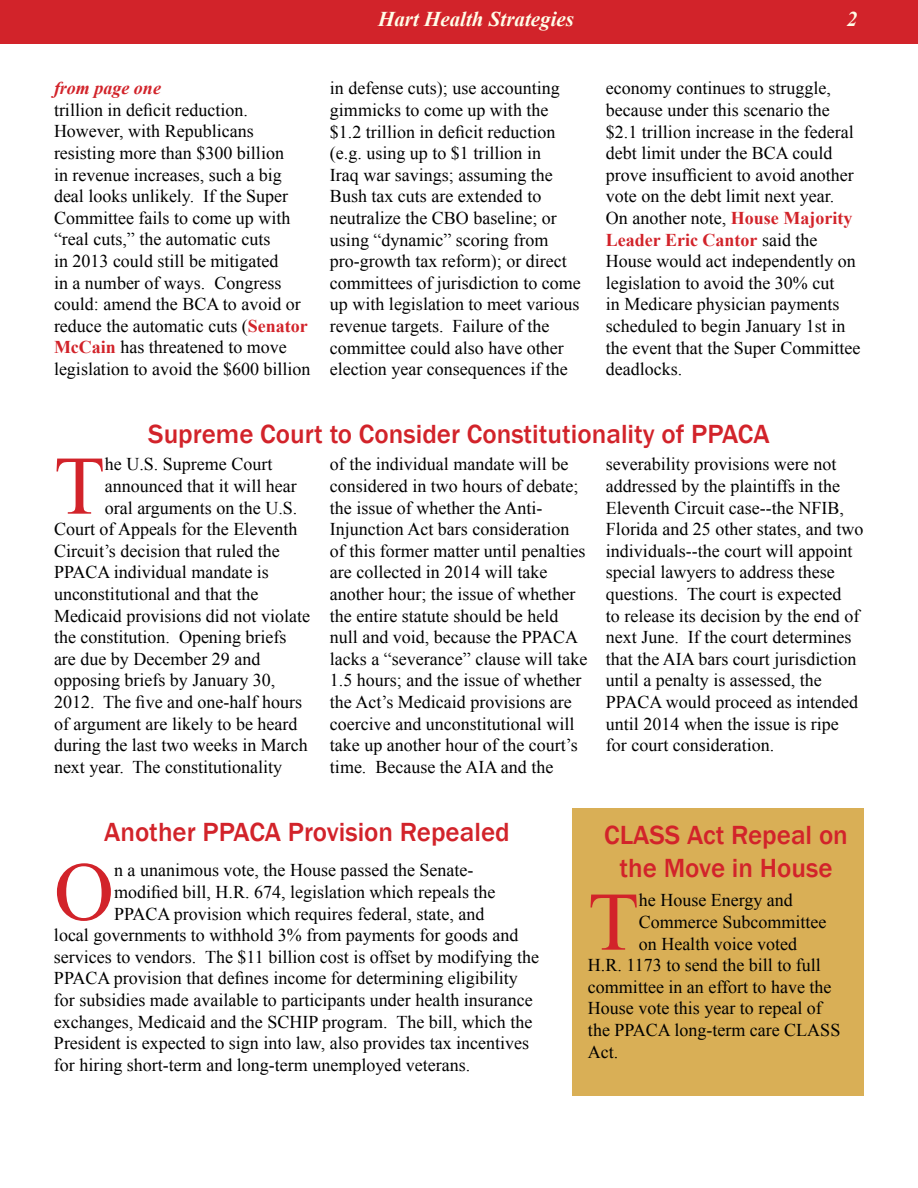
<style>
.page{position:relative;width:918px;height:1188px;background:#fff}
.page>*{position:absolute;margin:0;border:0;box-sizing:border-box;transform-origin:0 0}
.t1{font:83.25px "Times New Roman";color:#d2232a}
.t2{font:500 27px/32.4px "Franklin Gothic";color:#d2232a;text-align:center}
.t3{font:italic 700 21px "Times New Roman";color:#fffde8}
.t4{font:18px/21.6px "Times New Roman";color:#000}
.t5{font:italic 700 18px "Times New Roman";color:#d2232a}
.s1{font-weight:700;color:#d2232a}
</style>
<div class="page">
<div style="left:572px;top:808px;width:292px;height:288px;background:#d9af56"></div>
<div style="left:0;top:0;width:918px;height:43px;background:#d2232a"></div>
<p class="t3" style="left:378px;top:5px;width:198px">Hart Health Strategies</p>
<p class="t3" style="left:847px;top:5px;width:12px">2</p>
<p class="t5" style="left:54px;top:76px;width:108px">from page one</p>
<p class="t4" style="left:54px;top:99px;width:258px">trillion in deficit reduction.<br>However, with Republicans resisting more than $300 billion<br>in revenue increases, such a big deal looks unlikely. If the Super<br>Committee fails to come up with “real cuts,” the automatic cuts<br>in 2013 could still be mitigated<br>in a number of ways. Congress could: amend the BCA to avoid or reduce the automatic cuts (<span class="s1">Senator<br>McCain</span> has threatened to move legislation to avoid the $600 billion</p>
<p class="t4" style="left:330px;top:77px;width:252px">in defense cuts); use accounting gimmicks to come up with the $1.2 trillion in deficit reduction (e.g. using up to $1 trillion in<br>Iraq war savings; assuming the<br>Bush tax cuts are extended to neutralize the CBO baseline; or using “dynamic” scoring from pro-growth tax reform); or direct committees of jurisdiction to come up with legislation to meet various revenue targets. Failure of the committee could also have other election year consequences if the</p>
<p class="t4" style="left:606px;top:77px;width:256px">economy continues to struggle, because under this scenario the $2.1 trillion increase in the federal debt limit under the BCA could prove insufficient to avoid another vote on the debt limit next year.<br>On another note, <span class="s1">House Majority<br>Leader Eric Cantor</span> said the<br>House would act independently on legislation to avoid the 30% cut<br>in Medicare physician payments scheduled to begin January 1st in the event that the Super Committee deadlocks.</p>
<h2 class="t2" style="left:148px;top:418px;width:623px">Supreme Court to Consider Constitutionality of PPACA</h2>
<h1 class="t1" style="left:54px;top:430px;width:52px">T</h1>
<p class="t4" style="left:105px;top:453px;width:169px">he U.S. Supreme Court</p>
<p class="t4" style="left:105px;top:475px;width:193px">announced that it will hear</p>
<p class="t4" style="left:105px;top:497px;width:194px">oral arguments on the U.S.</p>
<p class="t4" style="left:54px;top:518px;width:245px">Court of Appeals for the Eleventh</p>
<p class="t4" style="left:54px;top:540px;width:227px">Circuit’s decision that ruled the</p>
<p class="t4" style="left:54px;top:561px;width:216px">PPACA individual mandate is</p>
<p class="t4" style="left:54px;top:583px;width:206px">unconstitutional and that the</p>
<p class="t4" style="left:54px;top:605px;width:257px">Medicaid provisions did not violate</p>
<p class="t4" style="left:54px;top:626px;width:234px">the constitution. Opening briefs</p>
<p class="t4" style="left:54px;top:648px;width:208px">are due by December 29 and</p>
<p class="t4" style="left:54px;top:669px;width:223px">opposing briefs by January 30,</p>
<p class="t4" style="left:54px;top:691px;width:250px">2012. The five and one-half hours</p>
<p class="t4" style="left:54px;top:713px;width:245px">of argument are likely to be heard</p>
<p class="t4" style="left:54px;top:734px;width:255px">during the last two weeks in March</p>
<p class="t4" style="left:54px;top:756px;width:230px">next year. The constitutionality</p>
<p class="t4" style="left:330px;top:453px;width:259px">of the individual mandate will be considered in two hours of debate; the issue of whether the Anti-Injunction Act bars consideration of this former matter until penalties are collected in 2014 will take another hour; the issue of whether the entire statute should be held null and void, because the PPACA lacks a “severance” clause will take 1.5 hours; and the issue of whether the Act’s Medicaid provisions are coercive and unconstitutional will take up another hour of the court’s time. Because the AIA and the</p>
<p class="t4" style="left:606px;top:453px;width:259px">severability provisions were not addressed by the plaintiffs in the Eleventh Circuit case--the NFIB, Florida and 25 other states, and two individuals--the court will appoint special lawyers to address these questions. The court is expected<br>to release its decision by the end of next June. If the court determines that the AIA bars court jurisdiction until a penalty is assessed, the PPACA would proceed as intended until 2014 when the issue is ripe for court consideration.</p>
<h2 class="t2" style="left:104px;top:816px;width:407px">Another PPACA Provision Repealed</h2>
<h1 class="t1" style="left:54px;top:836px;width:62px">O</h1>
<p class="t4" style="left:114px;top:859px;width:361px">n a unanimous vote, the House passed the Senate-</p>
<p class="t4" style="left:114px;top:881px;width:383px">modified bill, H.R. 674, legislation which repeals the</p>
<p class="t4" style="left:114px;top:903px;width:372px">PPACA provision which requires federal, state, and</p>
<p class="t4" style="left:54px;top:924px;width:466px">local governments to withhold 3% from payments for goods and</p>
<p class="t4" style="left:54px;top:946px;width:487px">services to vendors. The $11 billion cost is offset by modifying the</p>
<p class="t4" style="left:54px;top:967px;width:465px">PPACA provision that defines income for determining eligibility</p>
<p class="t4" style="left:54px;top:989px;width:480px">for subsidies made available to participants under health insurance</p>
<p class="t4" style="left:54px;top:1011px;width:480px">exchanges, Medicaid and the SCHIP program. The bill, which the</p>
<p class="t4" style="left:54px;top:1032px;width:477px">President is expected to sign into law, also provides tax incentives</p>
<p class="t4" style="left:54px;top:1054px;width:418px">for hiring short-term and long-term unemployed veterans.</p>
<h2 class="t2" style="left:604px;top:819px;width:245px">CLASS Act Repeal on the Move in House</h2>
<h1 class="t1" style="left:588px;top:866px;width:52px">T</h1>
<p class="t4" style="left:639px;top:889px;width:156px">he House Energy and</p>
<p class="t4" style="left:639px;top:911px;width:189px">Commerce Subcommittee</p>
<p class="t4" style="left:639px;top:933px;width:160px">on Health voice voted</p>
<p class="t4" style="left:588px;top:954px;width:234px">H.R. 1173 to send the bill to full</p>
<p class="t4" style="left:588px;top:976px;width:245px">committee in an effort to have the</p>
<p class="t4" style="left:588px;top:997px;width:235px">House vote this year to repeal of</p>
<p class="t4" style="left:588px;top:1019px;width:254px">the PPACA long-term care CLASS</p>
<p class="t4" style="left:588px;top:1041px;width:32px">Act.</p>
</div>
